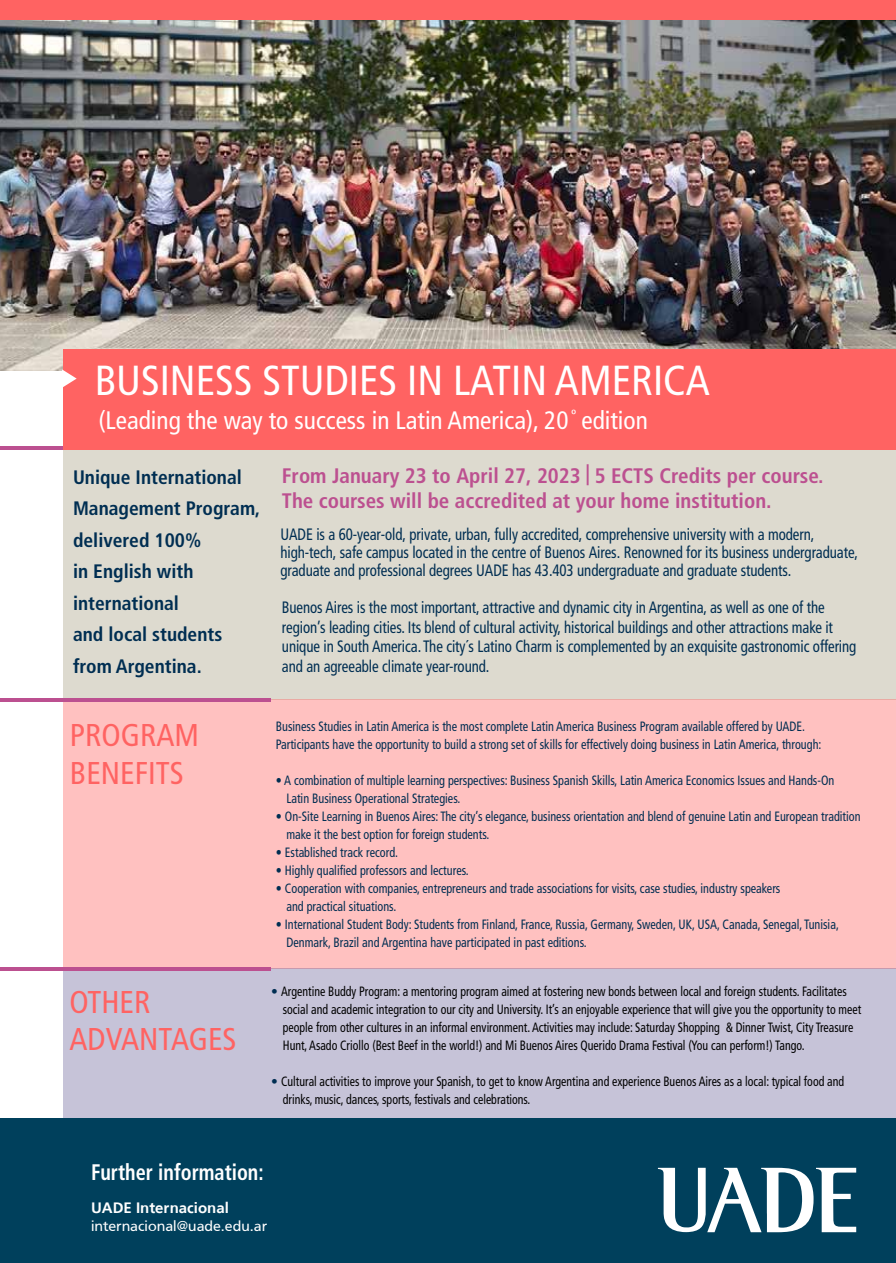
<style>
.page{position:relative;width:896px;height:1263px;background:#fff}
.page>*{position:absolute;margin:0;border:0;box-sizing:border-box;transform-origin:0 0}
.t1{font:condensed 42px "Frutiger";color:#fff}
.t2{font:condensed 31.5px/37.8px "Frutiger";color:#ff6362}
.t3{font:condensed 25.2px "Frutiger";color:#fff}
.t4{font:700 condensed 22.5px "Frutiger";color:#fff;scale:.9 1}
.t5{font:700 condensed 21px/25.2px "Frutiger";color:#bc5090}
.t6{font:700 condensed 19.5px/31.5px "Frutiger";color:#002e52}
.t7{font:condensed 16.5px/19.5px "Frutiger";letter-spacing:-.005em;color:#002e52;scale:.9 1}
.t8{font:15px "Frutiger";color:#fff}
.t9{font:700 15px "Frutiger";color:#fff}
.t10{font:condensed 13.5px/18px "Frutiger";color:#002e52;scale:.9 1}
.t11{font:condensed 13.5px/18px "Frutiger";color:#000;scale:.88 1}
.s1{color:#002e52}
</style>
<div class="page">
<img style="left:0;top:19px;width:896px;height:351px">
<div style="left:64px;top:445px;width:832px;height:255px;background:#dddacf"></div>
<div style="left:64px;top:700px;width:832px;height:269px;background:#ffc1c0"></div>
<div style="left:64px;top:968px;width:832px;height:150px;background:#c6c3d8"></div>
<hr style="left:0;top:698px;width:270px;height:3px;background:#bc5090">
<hr style="left:0;top:446px;width:245px;height:3px;background:#bc5090">
<hr style="left:0;top:968px;width:270px;height:3px;background:#bc5090">
<div style="left:0;top:1118px;width:896px;height:145px;background:#00405c"></div>
<svg style="left:658px;top:1168px;width:198px;height:64px"></svg>
<div style="left:64px;top:349px;width:832px;height:100px;background:#ff6362"></div>
<div style="left:0;top:0;width:896px;height:19px;background:#ff6362"></div>
<svg style="left:62px;top:369px;width:15px;height:19px"></svg>
<h1 class="t1" style="left:95px;top:355px;width:616px">BUSINESS STUDIES IN LATIN AMERICA</h1>
<h3 class="t3" style="left:99px;top:405px;width:551px">(Leading the way to success in Latin America), 20 <sup>º</sup> edition</h3>
<h3 class="t6" style="left:73px;top:461px;width:189px">Unique International<br>Management Program, delivered 100%<br>in English with international<br>and local students from Argentina.</h3>
<h3 class="t5" style="left:282px;top:463px;width:543px">From January 23 to April 27, 2023 | 5 ECTS Credits per course.<br>The courses will be accredited at your home institution.</h3>
<p class="t7" style="left:280px;top:525px;width:643px;line-height:17.9px">UADE is a 60-year-old, private, urban, fully accredited, comprehensive university with a modern, high-tech, safe campus located in the centre of Buenos Aires. Renowned for its business undergraduate, graduate and professional degrees UADE has 43.403 undergraduate and graduate students.</p>
<p class="t7" style="left:282px;top:598px;width:640px">Buenos Aires is the most important, attractive and dynamic city in Argentina, as well as one of the region’s leading cities. Its blend of cultural activity, historical buildings and other attractions make it unique in South America. The city´s Latino Charm is complemented by an exquisite gastronomic offering and an agreeable climate year-round.</p>
<h2 class="t2" style="left:70px;top:716px;width:130px">PROGRAM<br>BENEFITS</h2>
<p class="t10" style="left:276px;top:717px;width:607px">Business Studies in Latin America is the most complete Latin America Business Program available offered by UADE.<br>Participants have the opportunity to build a strong set of skills for effectively doing business in Latin America, through:</p>
<p class="t10" style="left:286px;top:771px;width:610px;text-indent:-11px">• A combination of multiple learning perspectives: Business Spanish Skills, Latin America Economics Issues and Hands-On<br>Latin Business Operational Strategies.</p>
<p class="t10" style="left:286px;top:807px;width:639px;text-indent:-11px">• On-Site Learning in Buenos Aires: The city’s elegance, business orientation and blend of genuine Latin and European tradition make it the best option for foreign students.</p>
<p class="t10" style="left:276px;top:843px;width:137px">• Established track record.</p>
<p class="t10" style="left:276px;top:861px;width:216px">• Highly qualified professors and lectures.</p>
<p class="t10" style="left:286px;top:879px;width:550px;text-indent:-11px">• Cooperation with companies, entrepreneurs and trade associations for visits, case studies, industry speakers and practical situations.</p>
<p class="t10" style="left:286px;top:915px;width:615px;text-indent:-11px">• International Student Body: Students from Finland, France, Russia, Germany, Sweden, UK, USA, Canada, Senegal, Tunisia,<br>Denmark, Brazil and Argentina have participated in past editions.</p>
<h2 class="t2" style="left:70px;top:983px;width:169px">OTHER<br>ADVANTAGES</h2>
<p class="t11" style="left:283px;top:982px;width:658px;text-indent:-12px"><span class="s1">•</span> Argentine Buddy Program: a mentoring program aimed at fostering new bonds between local and foreign students. Facilitates social and academic integration to our city and University. It’s an enjoyable experience that will give you the opportunity to meet people from other cultures in an informal environment. Activities may include: Saturday Shopping &amp; Dinner Twist, City Treasure Hunt, Asado Criollo (Best Beef in the world!) and Mi Buenos Aires Querido Drama Festival (You can perform!) Tango.</p>
<p class="t11" style="left:283px;top:1072px;width:639px;text-indent:-12px"><span class="s1">•</span> Cultural activities to improve your Spanish, to get to know Argentina and experience Buenos Aires as a local: typical food and drinks, music, dances, sports, festivals and celebrations.</p>
<h3 class="t4" style="left:91px;top:1159px;width:193px">Further information:</h3>
<p class="t9" style="left:91px;top:1199px;width:139px">UADE Internacional</p>
<p class="t8" style="left:91px;top:1218px;width:178px">internacional@uade.edu.ar</p>
</div>
